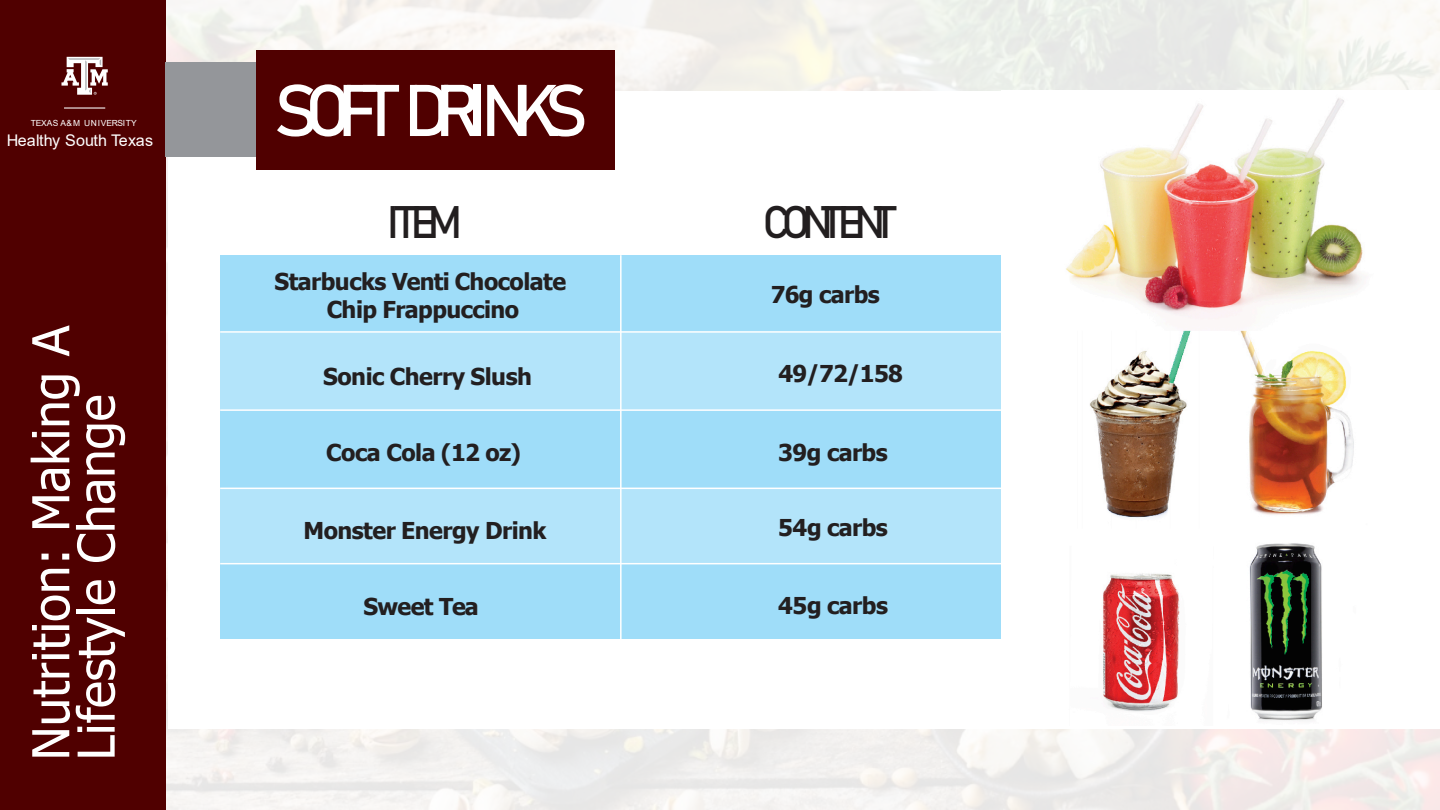
<style>
.page{position:relative;width:1440px;height:810px;background:#f2f0ec}
.page>*{position:absolute;margin:0;border:0;box-sizing:border-box;transform-origin:0 0}
.t1{font:72px "Bahnschrift";letter-spacing:-.2em;color:#fff}
.t2{font:51px/45.3px "Tahoma";color:#fff}
.t3{font:45px "Bahnschrift";letter-spacing:-.205em;color:#221e1f}
.t4{font:700 23.25px/28.2px "Tahoma";letter-spacing:-.025em;color:#231f20;text-align:center}
.t5{font:16.05px "Arial";letter-spacing:.005em;color:#fff}
.t6{font:8.4px "Arial";letter-spacing:.015em;color:#fff}
</style>
<div class="page">
<div style="left:168px;top:91px;width:1272px;height:638px;background:#fff"></div>
<div style="left:0;top:0;width:166px;height:810px;background:#500000"></div>
<div style="left:220px;top:255px;width:401px;height:77px;background:#9fddf9"></div>
<div style="left:621px;top:255px;width:400px;height:77px;background:#9fddf9"></div>
<div style="left:220px;top:332px;width:401px;height:78px;background:#b3e4fa"></div>
<div style="left:621px;top:332px;width:400px;height:78px;background:#b3e4fa"></div>
<div style="left:220px;top:410px;width:401px;height:78px;background:#9fddf9"></div>
<div style="left:621px;top:410px;width:400px;height:78px;background:#9fddf9"></div>
<div style="left:220px;top:488px;width:401px;height:76px;background:#b3e4fa"></div>
<div style="left:621px;top:488px;width:400px;height:76px;background:#b3e4fa"></div>
<div style="left:220px;top:564px;width:401px;height:75px;background:#9fddf9"></div>
<div style="left:621px;top:564px;width:400px;height:75px;background:#9fddf9"></div>
<hr style="left:620px;top:255px;width:2px;height:233px;background:#fff">
<hr style="left:620px;top:488px;width:2px;height:76px;background:#fff">
<hr style="left:620px;top:564px;width:2px;height:75px;background:#fff">
<hr style="left:220px;top:331px;width:801px;height:2px;background:#fff">
<hr style="left:220px;top:409px;width:801px;height:2px;background:#fff">
<hr style="left:220px;top:488px;width:801px;height:1px;background:#fff">
<hr style="left:220px;top:563px;width:801px;height:1px;background:#fff">
<img style="left:1002px;top:98px;width:361px;height:623px">
<div style="left:165px;top:62px;width:95px;height:95px;background:#94969a"></div>
<div style="left:256px;top:50px;width:359px;height:120px;background:#500000"></div>
<hr style="left:64px;top:107px;width:41px;height:2px;background:#fff">
<svg style="left:62px;top:57px;width:46px;height:38px"></svg>
<p class="t6" style="left:31px;top:118px;width:108px">TEXAS A&amp;M UNIVERSITY</p>
<p class="t5" style="left:7px;top:129px;width:148px">Healthy South Texas</p>
<p class="t2" style="left:31px;top:760px;width:437px;rotate:-90deg">Nutrition: Making A<br>Lifestyle Change</p>
<h1 class="t1" style="left:274px;top:65px;width:316px">SOFT DRINKS</h1>
<p class="t3" style="left:387px;top:193px;width:77px">ITEM</p>
<p class="t3" style="left:763px;top:193px;width:135px">CONTENT</p>
<p class="t4" style="left:274px;top:268px;width:293px">Starbucks Venti Chocolate<br>Chip Frappuccino</p>
<p class="t4" style="left:771px;top:282px;width:110px">76g carbs</p>
<p class="t4" style="left:323px;top:363px;width:210px">Sonic Cherry Slush</p>
<p class="t4" style="left:779px;top:361px;width:126px">49/72/158</p>
<p class="t4" style="left:326px;top:440px;width:196px">Coca Cola (12 oz)</p>
<p class="t4" style="left:778px;top:439px;width:111px">39g carbs</p>
<p class="t4" style="left:304px;top:518px;width:245px">Monster Energy Drink</p>
<p class="t4" style="left:778px;top:515px;width:111px">54g carbs</p>
<p class="t4" style="left:364px;top:593px;width:117px">Sweet Tea</p>
<p class="t4" style="left:778px;top:592px;width:111px">45g carbs</p>
</div>
